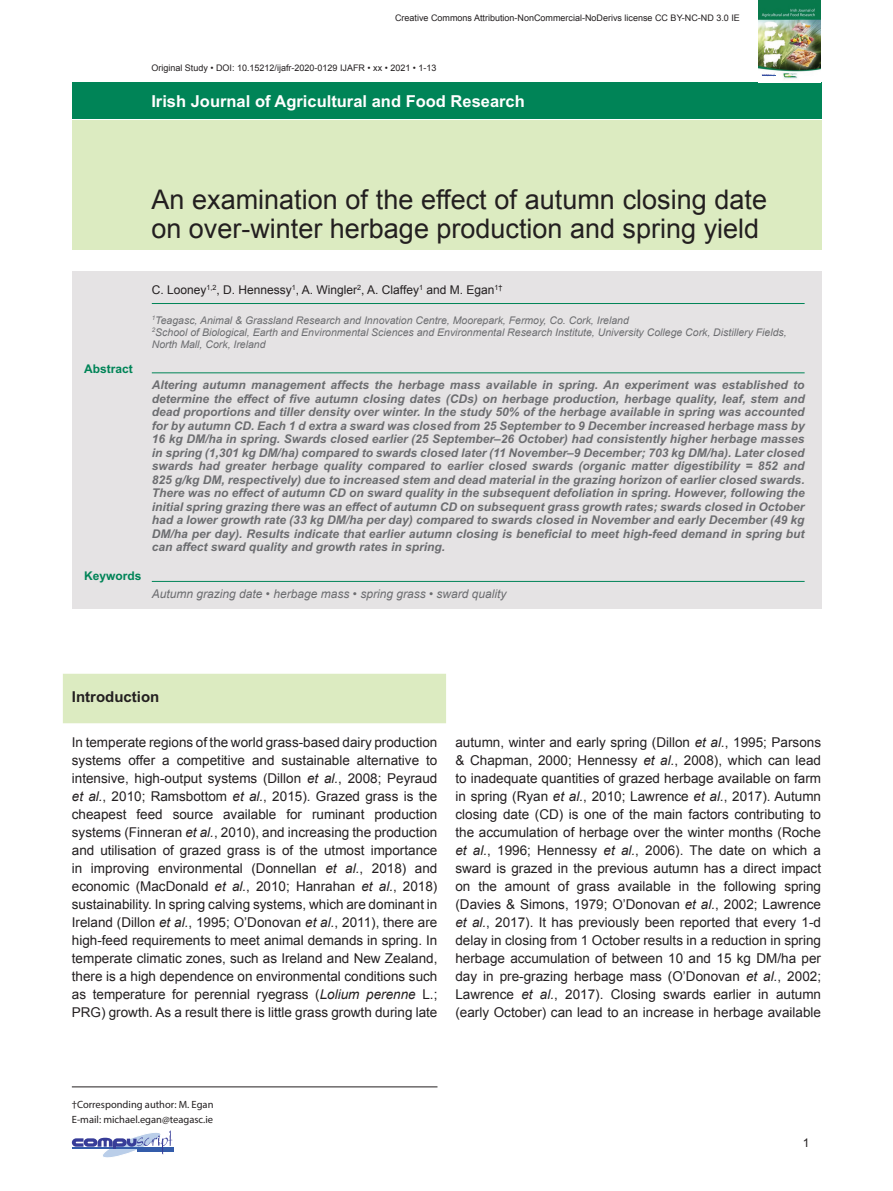
<style>
.page{position:relative;width:893px;height:1191px;background:#fff}
.page>*{position:absolute;margin:0;border:0;box-sizing:border-box;transform-origin:0 0}
.t1{font:27px/28.5px "Arial";color:#231f20}
.t2{font:700 16.5px "Arial";color:#fff}
.t3{font:700 15px "Arial";color:#231f20}
.t4{font:13.5px/18px "Arial";color:#231f20;text-align:justify}
.t5{font:italic 700 12px/13.5px "Arial";color:#6c6d70;text-align:justify}
.t6{font:12px "Arial";color:#231f20}
.t7{font:italic 12px "Arial";color:#6c6d70}
.t8{font:700 12px "Arial";color:#008457}
.t9{font:italic 10.5px/12px "Arial";color:#6c6d70}
.t10{font:10.5px/15px "Myriad Pro";color:#231f20}
.t11{font:9px "Arial";color:#231f20}
.s1{font-style:italic}
</style>
<div class="page">
<div style="left:72px;top:83px;width:749px;height:36px;background:#008457"></div>
<img style="left:758px;top:0;width:62px;height:80px">
<svg style="left:762px;top:73px;width:13px;height:5px"></svg>
<hr style="left:137px;top:1147px;width:37px;height:4px;background:#345caa">
<svg style="left:72px;top:1130px;width:101px;height:28px"></svg>
<div style="left:72px;top:121px;width:749px;height:129px;background:#dcebc1"></div>
<hr style="left:72px;top:1086px;width:365px;height:1px;background:#231f20">
<div style="left:72px;top:271px;width:749px;height:338px;background:#e5e3e4"></div>
<hr style="left:152px;top:303px;width:653px;height:1px;background:#008457">
<hr style="left:152px;top:372px;width:653px;height:1px;background:#008457">
<hr style="left:152px;top:581px;width:653px;height:1px;background:#008457">
<div style="left:63px;top:674px;width:383px;height:49px;background:#dcebc1"></div>
<p class="t11" style="left:395px;top:11px;width:346px">Creative Commons Attribution-NonCommercial-NoDerivs license CC BY-NC-ND 3.0 IE</p>
<p class="t11" style="left:151px;top:62px;width:287px">Original Study • DOI: 10.15212/ijafr-2020-0129 IJAFR • xx • 2021 • 1-13</p>
<p class="t2" style="left:151px;top:92px;width:375px">Irish Journal of Agricultural and Food Research</p>
<h1 class="t1" style="left:151px;top:186px;width:617px">An examination of the effect of autumn closing date on over-winter herbage production and spring yield</h1>
<p class="t8" style="left:84px;top:362px;width:50px">Abstract</p>
<p class="t8" style="left:84px;top:569px;width:59px">Keywords</p>
<p class="t6" style="left:152px;top:282px;width:352px">C. Looney<sup>1,2</sup>, D. Hennessy<sup>1</sup>, A. Wingler<sup>2</sup>, A. Claffey<sup>1</sup> and M. Egan<sup>1†</sup></p>
<p class="t9" style="left:152px;top:314px;width:636px"><sup>1</sup>Teagasc, Animal &amp; Grassland Research and Innovation Centre, Moorepark, Fermoy, Co. Cork, Ireland<br><sup>2</sup>School of Biological, Earth and Environmental Sciences and Environmental Research Institute, University College Cork, Distillery Fields,<br>North Mall, Cork, Ireland</p>
<p class="t5" style="left:152px;top:378px;width:654px">Altering autumn management affects the herbage mass available in spring. An experiment was established to determine the effect of five autumn closing dates (CDs) on herbage production, herbage quality, leaf, stem and dead proportions and tiller density over winter. In the study 50% of the herbage available in spring was accounted for by autumn CD. Each 1 d extra a sward was closed from 25 September to 9 December increased herbage mass by 16 kg DM/ha in spring. Swards closed earlier (25 September–26 October) had consistently higher herbage masses in spring (1,301 kg DM/ha) compared to swards closed later (11 November–9 December; 703 kg DM/ha). Later closed swards had greater herbage quality compared to earlier closed swards (organic matter digestibility = 852 and 825 g/kg DM, respectively) due to increased stem and dead material in the grazing horizon of earlier closed swards.<br>There was no effect of autumn CD on sward quality in the subsequent defoliation in spring. However, following the initial spring grazing there was an effect of autumn CD on subsequent grass growth rates; swards closed in October had a lower growth rate (33 kg DM/ha per day) compared to swards closed in November and early December (49 kg DM/ha per day). Results indicate that earlier autumn closing is beneficial to meet high-feed demand in spring but can affect sward quality and growth rates in spring.</p>
<p class="t7" style="left:152px;top:586px;width:356px">Autumn grazing date • herbage mass • spring grass • sward quality</p>
<p class="t3" style="left:72px;top:688px;width:89px">Introduction</p>
<p class="t4" style="left:72px;top:733px;width:367px">In temperate regions of the world grass-based dairy production systems offer a competitive and sustainable alternative to intensive, high-output systems (Dillon <span class="s1">et al.</span>, 2008; Peyraud <span class="s1">et al.</span>, 2010; Ramsbottom <span class="s1">et al.</span>, 2015). Grazed grass is the cheapest feed source available for ruminant production systems (Finneran <span class="s1">et al.</span>, 2010), and increasing the production and utilisation of grazed grass is of the utmost importance in improving environmental (Donnellan <span class="s1">et al.</span>, 2018) and economic (MacDonald <span class="s1">et al.</span>, 2010; Hanrahan <span class="s1">et al.</span>, 2018) sustainability. In spring calving systems, which are dominant in Ireland (Dillon <span class="s1">et al.</span>, 1995; O’Donovan <span class="s1">et al.</span>, 2011), there are high-feed requirements to meet animal demands in spring. In temperate climatic zones, such as Ireland and New Zealand, there is a high dependence on environmental conditions such as temperature for perennial ryegrass (<span class="s1">Lolium perenne</span> L.; PRG) growth. As a result there is little grass growth during late</p>
<p class="t4" style="left:455px;top:733px;width:367px">autumn, winter and early spring (Dillon <span class="s1">et al.</span>, 1995; Parsons &amp; Chapman, 2000; Hennessy <span class="s1">et al.</span>, 2008), which can lead to inadequate quantities of grazed herbage available on farm in spring (Ryan <span class="s1">et al.</span>, 2010; Lawrence <span class="s1">et al.</span>, 2017). Autumn closing date (CD) is one of the main factors contributing to the accumulation of herbage over the winter months (Roche <span class="s1">et al.</span>, 1996; Hennessy <span class="s1">et al.</span>, 2006). The date on which a sward is grazed in the previous autumn has a direct impact on the amount of grass available in the following spring (Davies &amp; Simons, 1979; O’Donovan <span class="s1">et al.</span>, 2002; Lawrence <span class="s1">et al.</span>, 2017). It has previously been reported that every 1-d delay in closing from 1 October results in a reduction in spring herbage accumulation of between 10 and 15 kg DM/ha per day in pre-grazing herbage mass (O’Donovan <span class="s1">et al.</span>, 2002; Lawrence <span class="s1">et al.</span>, 2017). Closing swards earlier in autumn (early October) can lead to an increase in herbage available</p>
<p class="t10" style="left:72px;top:1097px;width:143px">†Corresponding author: M. Egan<br>E-mail: michael.egan@teagasc.ie</p>
<p class="t6" style="left:803px;top:1135px;width:8px">1</p>
</div>
